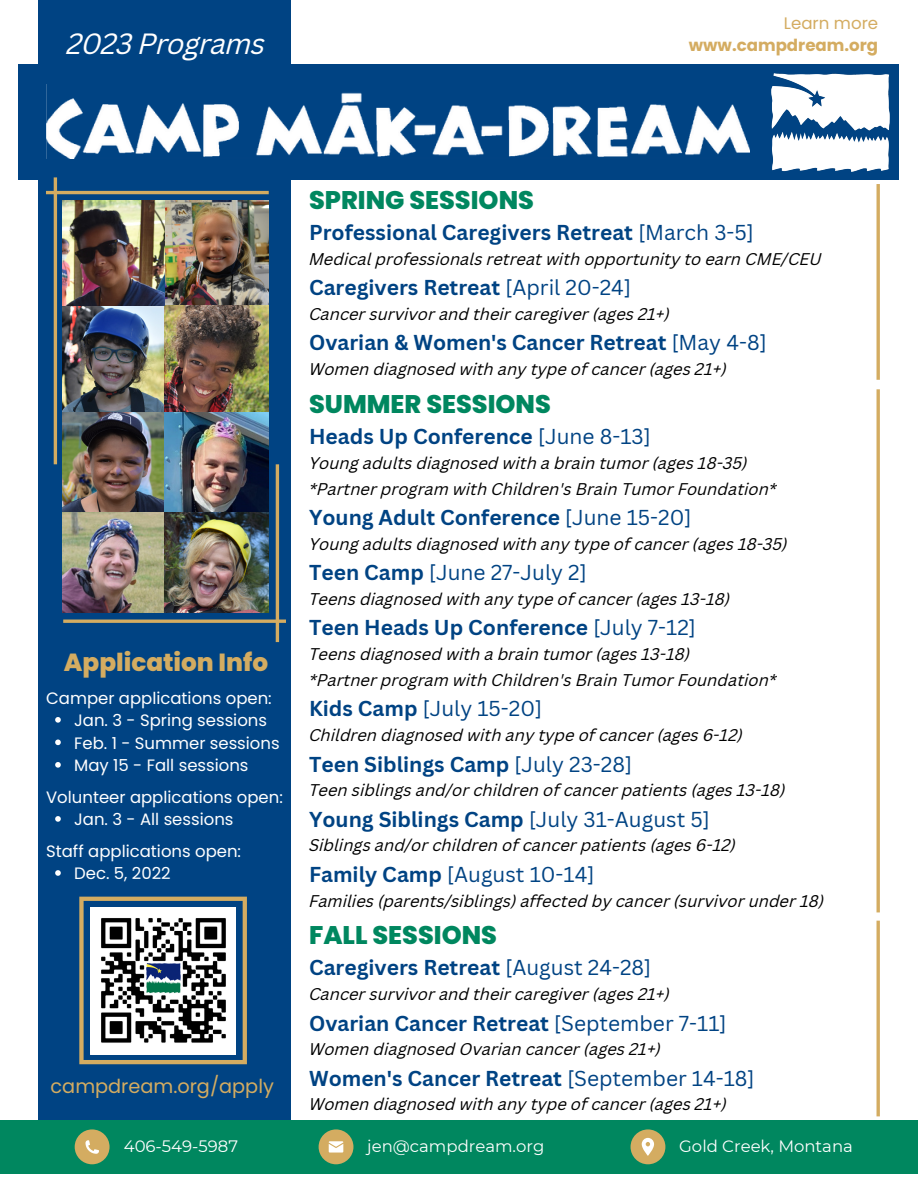
<style>
.page{position:relative;width:918px;height:1188px;background:#fff}
.page>*{position:absolute;margin:0;border:0;box-sizing:border-box;transform-origin:0 0}
.t1{font:italic 28.5px "Canva Sans";letter-spacing:-.025em;color:#fff}
.t2{font:800 25.5px "Poppins";color:#00875f}
.t3{font:800 24.75px "Poppins";color:#d4ac61}
.t4{font:700 21px "Canva Sans";color:#004383}
.t5{font:21px "Canva Sans";color:#004383}
.t6{font:19.35px "Poppins";color:#d4ac61}
.t7{font:700 16.65px "Poppins";color:#d4ac61}
.t8{font:16.65px "Poppins";color:#d4ac61}
.t9{font:italic 16.5px/25.8px "Canva Sans";color:#000}
.t10{font:16.5px/22.5px "Poppins";color:#fff}
.t11{font:16.5px "Montserrat";color:#fff}
.s1{font-weight:400}
.s2{font-weight:700}
</style>
<div class="page">
<div style="left:18px;top:64px;width:881px;height:116px;background:#004383"></div>
<div style="left:39px;top:0;width:252px;height:1120px;background:#004383"></div>
<div style="left:0;top:1120px;width:918px;height:54px;background:#00875f"></div>
<div style="left:75px;top:1129px;width:35px;height:35px;background:#d4ac61;border-radius:50%"></div>
<div style="left:319px;top:1129px;width:34px;height:35px;background:#d4ac61;border-radius:50%"></div>
<div style="left:631px;top:1129px;width:34px;height:35px;background:#d4ac61;border-radius:50%"></div>
<svg style="left:86px;top:1140px;width:13px;height:14px"></svg>
<svg style="left:329px;top:1141px;width:14px;height:12px"></svg>
<svg style="left:642px;top:1138px;width:12px;height:18px"></svg>
<hr style="left:877px;top:184px;width:3px;height:196px;background:#d4ac61">
<hr style="left:877px;top:389px;width:3px;height:523px;background:#d4ac61">
<hr style="left:877px;top:921px;width:3px;height:195px;background:#d4ac61">
<img style="left:62px;top:306px;width:102px;height:206px">
<img style="left:62px;top:200px;width:206px;height:106px">
<img style="left:165px;top:306px;width:103px;height:206px">
<hr style="left:63px;top:620px;width:223px;height:3px;background:#d4ac61">
<img style="left:62px;top:512px;width:206px;height:100px">
<hr style="left:276px;top:464px;width:3px;height:178px;background:#d4ac61">
<hr style="left:46px;top:191px;width:223px;height:3px;background:#d4ac61">
<hr style="left:54px;top:177px;width:3px;height:287px;background:#d4ac61">
<img style="left:46px;top:85px;width:703px;height:74px">
<svg style="left:79px;top:897px;width:168px;height:167px"></svg>
<img style="left:91px;top:907px;width:145px;height:148px">
<img style="left:771px;top:73px;width:118px;height:98px">
<svg style="left:55px;top:717px;width:6px;height:6px"></svg>
<svg style="left:55px;top:740px;width:6px;height:5px"></svg>
<svg style="left:55px;top:762px;width:6px;height:6px"></svg>
<svg style="left:55px;top:816px;width:6px;height:6px"></svg>
<svg style="left:55px;top:870px;width:6px;height:6px"></svg>
<h1 class="t1" style="left:67px;top:32px;width:200px">2023 Programs</h1>
<p class="t8" style="left:784px;top:11px;width:96px">Learn more</p>
<p class="t7" style="left:689px;top:34px;width:191px">www.campdream.org</p>
<h3 class="t3" style="left:64px;top:645px;width:206px">Application Info</h3>
<p class="t10" style="left:74px;top:709px;width:207px">Jan. 3 - Spring sessions<br>Feb. 1 - Summer sessions<br>May 15 - Fall sessions</p>
<p class="t10" style="left:46px;top:686px;width:227px">Camper applications open:</p>
<p class="t10" style="left:46px;top:786px;width:238px">Volunteer applications open:</p>
<p class="t10" style="left:74px;top:808px;width:161px">Jan. 3 - All sessions</p>
<p class="t10" style="left:46px;top:840px;width:196px">Staff applications open:</p>
<p class="t10" style="left:74px;top:862px;width:98px">Dec. 5, 2022</p>
<p class="t6" style="left:51px;top:1073px;width:225px">campdream.org/apply</p>
<h2 class="t2" style="left:309px;top:182px;width:226px">SPRING SESSIONS</h2>
<p class="t4" style="left:309px;top:218px;width:447px">Professional Caregivers Retreat <span class="s1">[March 3-5]</span></p>
<p class="t9" style="left:309px;top:248px;width:514px">Medical professionals retreat with opportunity to earn CME/CEU</p>
<p class="t4" style="left:309px;top:273px;width:324px">Caregivers Retreat <span class="s1">[April 20-24]</span></p>
<p class="t9" style="left:309px;top:303px;width:362px">Cancer survivor and their caregiver (ages 21+)</p>
<p class="t4" style="left:309px;top:328px;width:459px">Ovarian &amp; Women's Cancer Retreat <span class="s1">[May 4-8]</span></p>
<p class="t9" style="left:309px;top:358px;width:419px">Women diagnosed with any type of cancer (ages 21+)</p>
<h2 class="t2" style="left:309px;top:386px;width:243px">SUMMER SESSIONS</h2>
<p class="t4" style="left:309px;top:422px;width:343px">Heads Up Conference <span class="s1">[June 8-13]</span></p>
<p class="t9" style="left:309px;top:452px;width:469px">Young adults diagnosed with a brain tumor (ages 18-35) *Partner program with Children's Brain Tumor Foundation*</p>
<p class="t4" style="left:309px;top:503px;width:384px">Young Adult Conference <span class="s1">[June 15-20]</span></p>
<p class="t9" style="left:309px;top:533px;width:480px">Young adults diagnosed with any type of cancer (ages 18-35)</p>
<p class="t5" style="left:309px;top:558px;width:279px"><span class="s2">Teen Camp</span> [June 27-July 2]</p>
<p class="t9" style="left:309px;top:588px;width:423px">Teens diagnosed with any type of cancer (ages 13-18)</p>
<p class="t4" style="left:309px;top:613px;width:389px">Teen Heads Up Conference <span class="s1">[July 7-12]</span></p>
<p class="t9" style="left:309px;top:643px;width:469px">Teens diagnosed with a brain tumor (ages 13-18)<br>*Partner program with Children's Brain Tumor Foundation*</p>
<p class="t5" style="left:309px;top:694px;width:235px"><span class="s2">Kids Camp</span> [July 15-20]</p>
<p class="t9" style="left:309px;top:724px;width:435px">Children diagnosed with any type of cancer (ages 6-12)</p>
<p class="t4" style="left:309px;top:749px;width:325px">Teen Siblings Camp <span class="s1">[July 23-28]</span></p>
<p class="t9" style="left:309px;top:779px;width:478px">Teen siblings and/or children of cancer patients (ages 13-18)</p>
<p class="t4" style="left:309px;top:804px;width:402px">Young Siblings Camp <span class="s1">[July 31-August 5]</span></p>
<p class="t9" style="left:309px;top:834px;width:428px">Siblings and/or children of cancer patients (ages 6-12)</p>
<p class="t5" style="left:309px;top:859px;width:287px"><span class="s2">Family Camp</span> [August 10-14]</p>
<p class="t9" style="left:309px;top:889px;width:517px">Families (parents/siblings) affected by cancer (survivor under 18)</p>
<h2 class="t2" style="left:309px;top:917px;width:190px">FALL SESSIONS</h2>
<p class="t4" style="left:309px;top:953px;width:344px">Caregivers Retreat <span class="s1">[August 24-28]</span></p>
<p class="t9" style="left:309px;top:983px;width:362px">Cancer survivor and their caregiver (ages 21+)</p>
<p class="t4" style="left:309px;top:1008px;width:419px">Ovarian Cancer Retreat <span class="s1">[September 7-11]</span></p>
<p class="t9" style="left:309px;top:1038px;width:353px">Women diagnosed Ovarian cancer (ages 21+)</p>
<p class="t4" style="left:309px;top:1063px;width:447px">Women's Cancer Retreat <span class="s1">[September 14-18]</span></p>
<p class="t9" style="left:309px;top:1093px;width:419px">Women diagnosed with any type of cancer (ages 21+)</p>
<p class="t11" style="left:124px;top:1136px;width:116px">406-549-5987</p>
<p class="t11" style="left:367px;top:1136px;width:179px">jen@campdream.org</p>
<p class="t11" style="left:679px;top:1136px;width:175px">Gold Creek, Montana</p>
</div>
